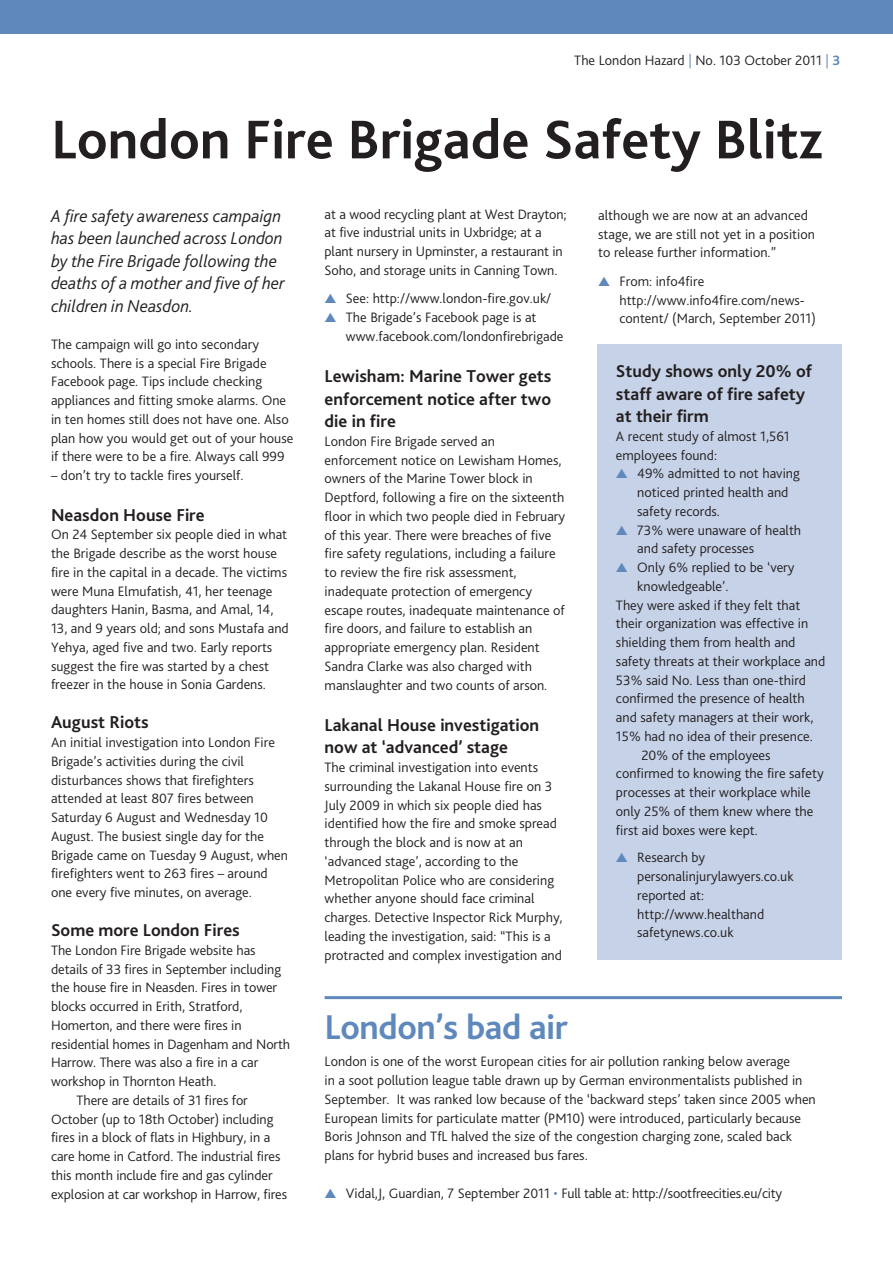
<style>
.page{position:relative;width:893px;height:1263px;background:#fff}
.page>*{position:absolute;margin:0;border:0;box-sizing:border-box;transform-origin:0 0}
.t1{font:700 57px "Bliss 2";color:#231f20}
.t2{font:700 36px "Bliss 2";letter-spacing:-.01em;color:#5f88bc}
.t3{font:700 18px/22.5px "Bliss 2";color:#231f20}
.t4{font:italic 300 18px/22.5px "Bliss 2";color:#231f20}
.t5{font:300 14.25px/18.8px "Bliss 2";color:#231f20}
.s1{color:#5f88bc}
.s2{font-weight:700;color:#5f88bc}
</style>
<div class="page">
<div style="left:597px;top:345px;width:245px;height:615px;background:#c6d2e7"></div>
<div style="left:0;top:0;width:893px;height:34px;background:#5f88bc"></div>
<hr style="left:325px;top:996px;width:517px;height:3px;background:#5f88bc">
<p class="t5" style="left:574px;top:53px;width:268px">The London Hazard <span class="s1">|</span> No. 103 October 2011 <span class="s1">|</span> <span class="s2">3</span></p>
<h1 class="t1" style="left:51px;top:118px;width:773px">London Fire Brigade Safety Blitz</h1>
<p class="t4" style="left:51px;top:206px;width:235px">A fire safety awareness campaign has been launched across London by the Fire Brigade following the deaths of a mother and five of her children in Neasdon.</p>
<p class="t5" style="left:51px;top:336px;width:244px">The campaign will go into secondary schools. There is a special Fire Brigade Facebook page. Tips include checking appliances and fitting smoke alarms. One in ten homes still does not have one. Also plan how you would get out of your house if there were to be a fire. Always call 999</p>
<p class="t5" style="left:51px;top:467px;width:194px">– don’t try to tackle fires yourself.</p>
<p class="t3" style="left:51px;top:505px;width:155px">Neasdon House Fire</p>
<p class="t5" style="left:51px;top:526px;width:239px">On 24 September six people died in what the Brigade describe as the worst house fire in the capital in a decade. The victims were Muna Elmufatish, 41, her teenage daughters Hanin, Basma, and Amal, 14, 13, and 9 years old; and sons Mustafa and Yehya, aged five and two. Early reports suggest the fire was started by a chest freezer in the house in Sonia Gardens.</p>
<p class="t3" style="left:51px;top:713px;width:99px">August Riots</p>
<p class="t5" style="left:51px;top:734px;width:239px">An initial investigation into London Fire Brigade’s activities during the civil disturbances shows that firefighters attended at least 807 fires between Saturday 6 August and Wednesday 10<br>August. The busiest single day for the Brigade came on Tuesday 9 August, when firefighters went to 263 fires – around one every five minutes, on average.</p>
<p class="t3" style="left:51px;top:920px;width:190px">Some more London Fires</p>
<p class="t5" style="left:51px;top:942px;width:206px">The London Fire Brigade website has</p>
<p class="t5" style="left:51px;top:961px;width:232px">details of 33 fires in September including</p>
<p class="t5" style="left:51px;top:979px;width:228px">the house fire in Neasden. Fires in tower</p>
<p class="t5" style="left:51px;top:998px;width:193px">blocks occurred in Erith, Stratford,</p>
<p class="t5" style="left:51px;top:1017px;width:192px">Homerton, and there were fires in</p>
<p class="t5" style="left:51px;top:1036px;width:241px">residential homes in Dagenham and North</p>
<p class="t5" style="left:51px;top:1054px;width:209px">Harrow. There was also a fire in a car</p>
<p class="t5" style="left:51px;top:1073px;width:167px">workshop in Thornton Heath.</p>
<p class="t5" style="left:77px;top:1092px;width:173px">There are details of 31 fires for</p>
<p class="t5" style="left:51px;top:1111px;width:224px">October (up to 18th October) including</p>
<p class="t5" style="left:51px;top:1129px;width:221px">fires in a block of flats in Highbury, in a</p>
<p class="t5" style="left:51px;top:1148px;width:231px">care home in Catford. The industrial fires</p>
<p class="t5" style="left:51px;top:1167px;width:223px">this month include fire and gas cylinder</p>
<p class="t5" style="left:51px;top:1186px;width:238px">explosion at car workshop in Harrow, fires</p>
<p class="t5" style="left:325px;top:206px;width:244px">at a wood recycling plant at West Drayton; at five industrial units in Uxbridge; at a plant nursery in Upminster, a restaurant in Soho, and storage units in Canning Town.</p>
<p class="t5" style="left:325px;top:291px;width:228px"><span class="s1">▲</span> See: http://www.london-fire.gov.uk/</p>
<p class="t5" style="left:346px;top:309px;width:219px;text-indent:-21px"><span class="s1">▲</span> The Brigade’s Facebook page is at www.facebook.com/londonfirebrigade</p>
<p class="t3" style="left:325px;top:367px;width:228px;text-align:justify">Lewisham: Marine Tower gets enforcement notice after two die in fire</p>
<p class="t5" style="left:325px;top:433px;width:242px">London Fire Brigade served an enforcement notice on Lewisham Homes, owners of the Marine Tower block in Deptford, following a fire on the sixteenth floor in which two people died in February of this year. There were breaches of five fire safety regulations, including a failure to review the fire risk assessment, inadequate protection of emergency escape routes, inadequate maintenance of fire doors, and failure to establish an appropriate emergency plan. Resident Sandra Clarke was also charged with manslaughter and two counts of arson.</p>
<p class="t3" style="left:325px;top:715px;width:216px">Lakanal House investigation now at ‘advanced’ stage</p>
<p class="t5" style="left:325px;top:759px;width:240px">The criminal investigation into events surrounding the Lakanal House fire on 3<br>July 2009 in which six people died has identified how the fire and smoke spread through the block and is now at an ‘advanced stage’, according to the Metropolitan Police who are considering whether anyone should face criminal charges. Detective Inspector Rick Murphy, leading the investigation, said: “This is a protracted and complex investigation and</p>
<p class="t5" style="left:598px;top:207px;width:218px">although we are now at an advanced stage, we are still not yet in a position to release further information.”</p>
<p class="t5" style="left:619px;top:273px;width:198px;text-indent:-21px"><span class="s1">▲</span> From: info4fire http://www.info4fire.com/news&shy;content/ (March, September 2011)</p>
<p class="t3" style="left:616px;top:362px;width:198px">Study shows only 20% of staff aware of fire safety at their firm</p>
<p class="t5" style="left:616px;top:428px;width:175px">A recent study of almost 1,561 employees found:</p>
<p class="t5" style="left:637px;top:466px;width:164px;text-indent:-21px"><span class="s1">▲</span> 49% admitted to not having noticed printed health and safety records.</p>
<p class="t5" style="left:637px;top:522px;width:165px;text-indent:-21px"><span class="s1">▲</span> 73% were unaware of health and safety processes</p>
<p class="t5" style="left:616px;top:559px;width:180px"><span class="s1">▲</span> Only 6% replied to be ‘very</p>
<p class="t5" style="left:637px;top:578px;width:93px">knowledgeable’.</p>
<p class="t5" style="left:616px;top:597px;width:186px">They were asked if they felt that</p>
<p class="t5" style="left:616px;top:616px;width:194px">their organization was effective in</p>
<p class="t5" style="left:616px;top:634px;width:181px">shielding them from health and</p>
<p class="t5" style="left:616px;top:653px;width:211px">safety threats at their workplace and</p>
<p class="t5" style="left:616px;top:672px;width:192px">53% said No. Less than one-third</p>
<p class="t5" style="left:616px;top:691px;width:190px">confirmed the presence of health</p>
<p class="t5" style="left:616px;top:709px;width:199px">and safety managers at their work,</p>
<p class="t5" style="left:616px;top:728px;width:198px">15% had no idea of their presence.</p>
<p class="t5" style="left:641px;top:747px;width:131px">20% of the employees</p>
<p class="t5" style="left:616px;top:766px;width:209px">confirmed to knowing the fire safety</p>
<p class="t5" style="left:616px;top:784px;width:196px">processes at their workplace while</p>
<p class="t5" style="left:616px;top:803px;width:199px">only 25% of them knew where the</p>
<p class="t5" style="left:616px;top:822px;width:143px">first aid boxes were kept.</p>
<p class="t5" style="left:637px;top:850px;width:158px;text-indent:-21px"><span class="s1">▲</span> Research by personalinjurylawyers.co.uk reported at: http://www.healthand safetynews.co.uk</p>
<h2 class="t2" style="left:325px;top:1013px;width:245px">London’s bad air</h2>
<p class="t5" style="left:325px;top:1053px;width:493px">London is one of the worst European cities for air pollution ranking below average<br>in a soot pollution league table drawn up by German environmentalists published in September. It was ranked low because of the ‘backward steps’ taken since 2005 when European limits for particulate matter (PM10) were introduced, particularly because Boris Johnson and TfL halved the size of the congestion charging zone, scaled back plans for hybrid buses and increased bus fares.</p>
<p class="t5" style="left:325px;top:1185px;width:459px"><span class="s1">▲</span> Vidal,J, Guardian, 7 September 2011 <span class="s1">•</span> Full table at: http://sootfreecities.eu/city</p>
</div>
